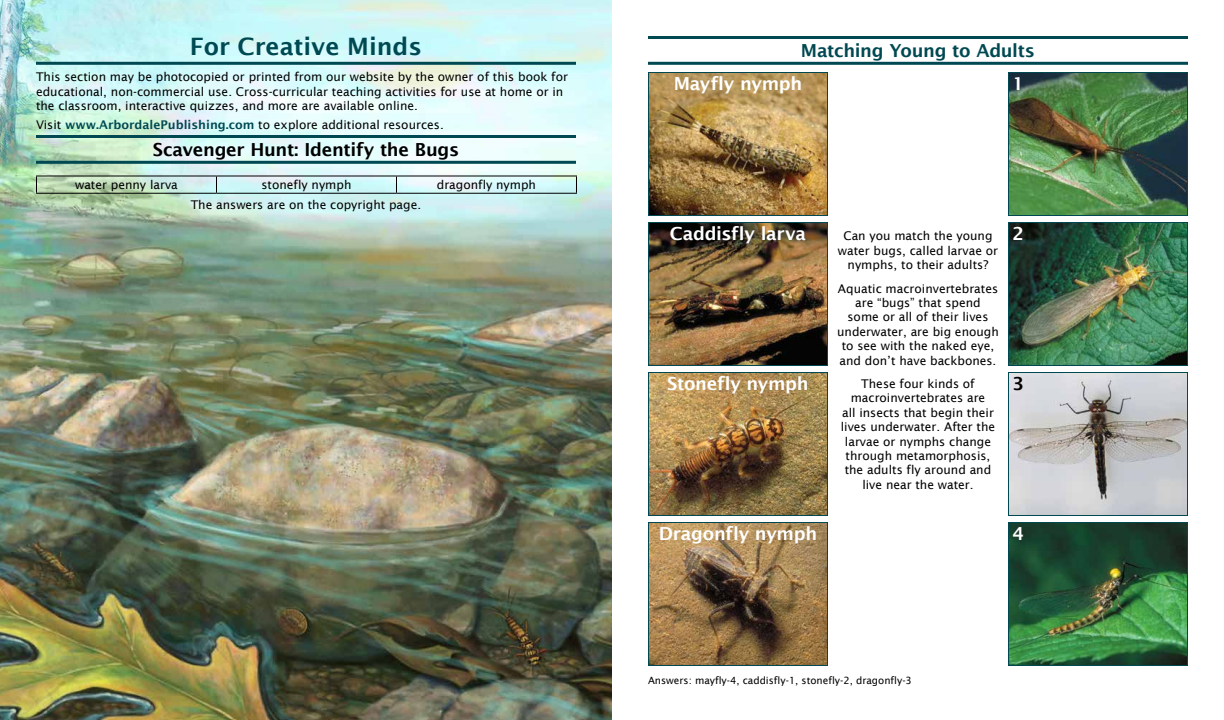
<style>
.page{position:relative;width:1224px;height:720px;background:#fff}
.page>*{position:absolute;margin:0;border:0;box-sizing:border-box;transform-origin:0 0}
.t1{font:600 24px "Lucida Sans";color:#004952}
.t2{font:600 18px "Lucida Sans";letter-spacing:-.015em;color:#fff}
.t3{font:600 18px "Lucida Sans";letter-spacing:-.015em;color:#000}
.t4{font:600 18px "Lucida Sans";letter-spacing:-.02em;color:#004952}
.t5{font:12px/14.4px "Lucida Sans";color:#000;text-align:center}
.t6{font:10px "Lucida Sans";color:#000}
.s1{font-weight:600;color:#004952}
</style>
<div class="page">
<img style="left:1010px;top:524px;width:176px;height:140px">
<div style="left:1008px;top:522px;width:180px;height:144px;border:1px solid #004952"></div>
<img style="left:1010px;top:374px;width:176px;height:140px">
<div style="left:1008px;top:372px;width:180px;height:144px;border:1px solid #004952"></div>
<img style="left:1010px;top:224px;width:176px;height:140px">
<div style="left:1008px;top:222px;width:180px;height:144px;border:1px solid #004952"></div>
<img style="left:1010px;top:74px;width:176px;height:140px">
<div style="left:1008px;top:72px;width:180px;height:144px;border:1px solid #004952"></div>
<img style="left:650px;top:524px;width:176px;height:140px">
<div style="left:648px;top:522px;width:180px;height:144px;border:1px solid #004952"></div>
<img style="left:650px;top:374px;width:176px;height:140px">
<div style="left:648px;top:372px;width:180px;height:144px;border:1px solid #004952"></div>
<img style="left:650px;top:224px;width:176px;height:140px">
<div style="left:648px;top:222px;width:180px;height:144px;border:1px solid #004952"></div>
<img style="left:650px;top:74px;width:176px;height:140px">
<div style="left:648px;top:72px;width:180px;height:144px;border:1px solid #004952"></div>
<img style="left:0;top:0;width:612px;height:720px">
<hr style="left:648px;top:62px;width:540px;height:3px;background:#004952">
<hr style="left:648px;top:36px;width:540px;height:3px;background:#004952">
<hr style="left:36px;top:62px;width:540px;height:3px;background:#004952">
<hr style="left:36px;top:161px;width:540px;height:3px;background:#004952">
<hr style="left:36px;top:135px;width:540px;height:3px;background:#004952">
<hr style="left:36px;top:176px;width:180px;height:1px;background:#000">
<svg style="left:36px;top:177px;width:1px;height:16px"></svg>
<hr style="left:216px;top:176px;width:180px;height:1px;background:#000">
<svg style="left:216px;top:177px;width:1px;height:16px"></svg>
<hr style="left:396px;top:176px;width:181px;height:1px;background:#000">
<svg style="left:396px;top:177px;width:1px;height:16px"></svg>
<svg style="left:576px;top:177px;width:1px;height:16px"></svg>
<hr style="left:36px;top:193px;width:180px;height:1px;background:#000">
<hr style="left:216px;top:193px;width:180px;height:1px;background:#000">
<hr style="left:396px;top:193px;width:181px;height:1px;background:#000">
<h1 class="t1" style="left:190px;top:32px;width:234px">For Creative Minds</h1>
<p class="t5" style="left:36px;top:70px;width:533px;text-align:left">This section may be photocopied or printed from our website by the owner of this book for educational, non-commercial use. Cross-curricular teaching activities for use at home or in the classroom, interactive quizzes, and more are available online.</p>
<p class="t5" style="left:36px;top:117px;width:409px">Visit <span class="s1">www.ArbordalePublishing.com</span> to explore additional resources.</p>
<h2 class="t3" style="left:153px;top:140px;width:308px">Scavenger Hunt: Identify the Bugs</h2>
<p class="t5" style="left:75px;top:178px;width:104px">water penny larva</p>
<p class="t5" style="left:262px;top:178px;width:91px">stonefly nymph</p>
<p class="t5" style="left:437px;top:178px;width:101px">dragonfly nymph</p>
<p class="t5" style="left:191px;top:197px;width:232px">The answers are on the copyright page.</p>
<h2 class="t4" style="left:801px;top:41px;width:236px">Matching Young to Adults</h2>
<h2 class="t2" style="left:674px;top:73px;width:130px">Mayfly nymph</h2>
<h2 class="t2" style="left:1013px;top:73px;width:13px">1</h2>
<h2 class="t2" style="left:670px;top:223px;width:138px">Caddisfly larva</h2>
<h2 class="t2" style="left:667px;top:373px;width:143px">Stonefly nymph</h2>
<p class="t5" style="left:838px;top:229px;width:162px">Can you match the young water bugs, called larvae or nymphs, to their adults?</p>
<p class="t5" style="left:837px;top:281px;width:163px">Aquatic macroinvertebrates are “bugs” that spend<br>some or all of their lives underwater, are big enough to see with the naked eye, and don’t have backbones.</p>
<p class="t5" style="left:841px;top:377px;width:156px">These four kinds of macroinvertebrates are<br>all insects that begin their lives underwater. After the larvae or nymphs change through metamorphosis, the adults fly around and live near the water.</p>
<h2 class="t2" style="left:1013px;top:223px;width:13px">2</h2>
<h2 class="t3" style="left:1013px;top:373px;width:13px">3</h2>
<h2 class="t2" style="left:659px;top:523px;width:160px">Dragonfly nymph</h2>
<h2 class="t2" style="left:1013px;top:523px;width:13px">4</h2>
<p class="t6" style="left:648px;top:675px;width:265px">Answers: mayfly-4, caddisfly-1, stonefly-2, dragonfly-3</p>
</div>
